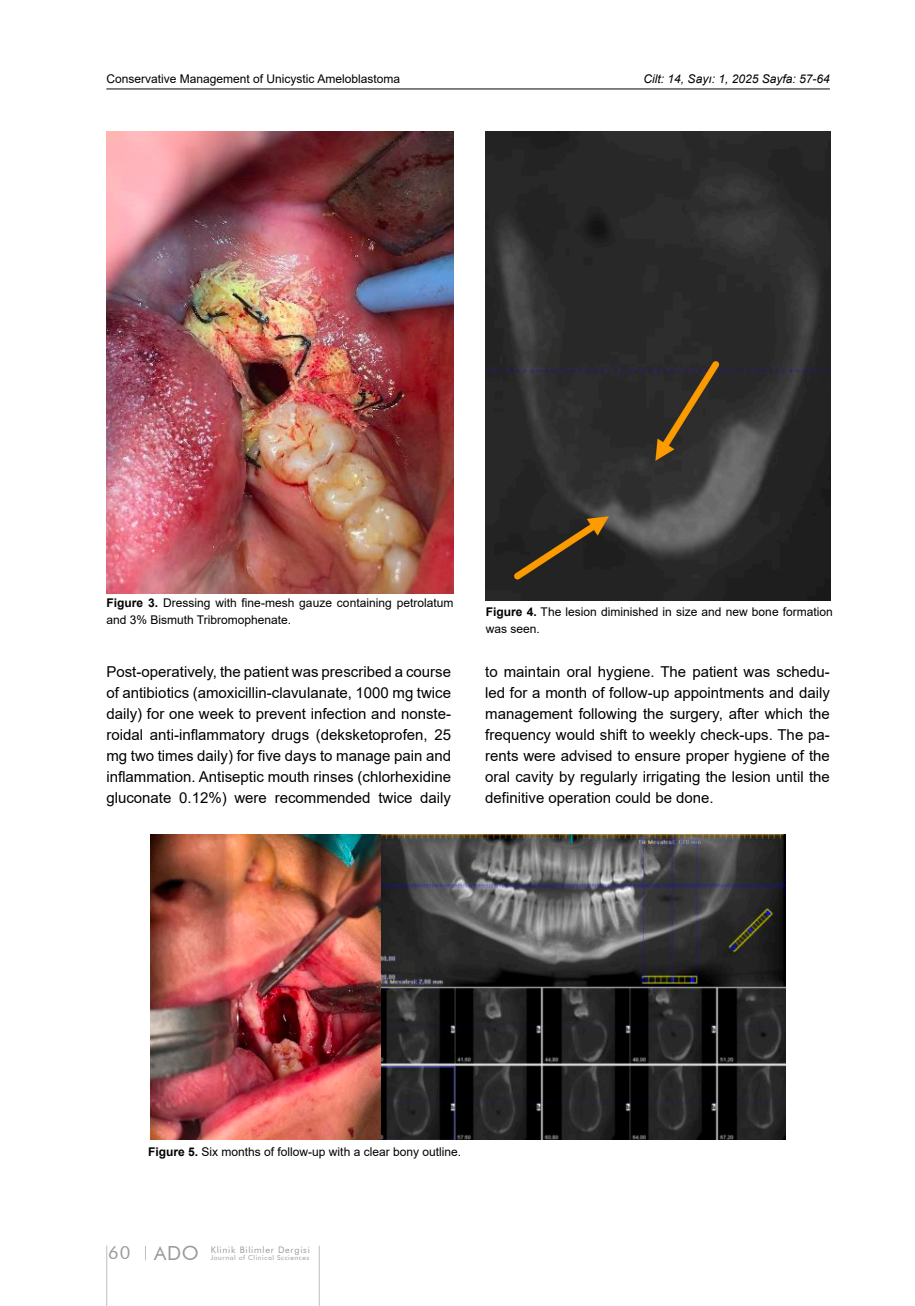
<style>
.page{position:relative;width:915px;height:1306px;background:#fff}
.page>*{position:absolute;margin:0;border:0;box-sizing:border-box;transform-origin:0 0}
.t1{font:18px "Futura BT";color:#999}
.Metin{font:15px/21px "Arial";color:#000;text-align:justify}
.Şekil_ve_Tablo_alt_y{font:12px/16.5px "Arial";color:#000}
.t2{font:italic 12px "Arial";color:#000}
.t3{font:9px "Futura BT";letter-spacing:.08em;color:#999}
.t4{font:6.75px "Futura BT";letter-spacing:.08em;color:#999}
.s1{font-weight:700}
.s2{font-size:19.5px}
</style>
<div class="page">
<hr style="left:106px;top:89px;width:723px;height:1px;background:#040503">
<hr style="left:106px;top:1245px;width:1px;height:60px;background:#bcbdc1">
<hr style="left:319px;top:1245px;width:1px;height:60px;background:#bcbdc1">
<svg style="left:145px;top:1245px;width:1px;height:15px"></svg>
<img style="left:106px;top:132px;width:347px;height:461px">
<img style="left:485px;top:132px;width:345px;height:468px">
<img style="left:151px;top:834px;width:634px;height:305px">
<p class="Şekil_ve_Tablo_alt_y" style="left:106px;top:71px;width:295px">Conservative Management of Unicystic Ameloblastoma</p>
<p class="t2" style="left:643px;top:71px;width:188px">Cilt: 14, Sayı: 1, 2025 Sayfa: 57-64</p>
<p class="Şekil_ve_Tablo_alt_y" style="left:106px;top:595px;width:348px"><span class="s1">Figure 3.</span> Dressing with fine-mesh gauze containing petrolatum and 3% Bismuth Tribromophenate.</p>
<p class="Şekil_ve_Tablo_alt_y" style="left:485px;top:603px;width:348px"><span class="s1">Figure 4.</span> The lesion diminished in size and new bone formation was seen.</p>
<p class="Metin" style="left:106px;top:661px;width:346px">Post-operatively, the patient was prescribed a course of antibiotics (amoxicillin-clavulanate, 1000 mg twice daily) for one week to prevent infection and nonste&shy;roidal anti-inflammatory drugs (deksketoprofen, 25 mg two times daily) for five days to manage pain and inflammation. Antiseptic mouth rinses (chlorhexidine gluconate 0.12%) were recommended twice daily</p>
<p class="Metin" style="left:485px;top:661px;width:346px">to maintain oral hygiene. The patient was schedu&shy;led for a month of follow-up appointments and daily management following the surgery, after which the frequency would shift to weekly check-ups. The pa&shy;rents were advised to ensure proper hygiene of the oral cavity by regularly irrigating the lesion until the definitive operation could be done.</p>
<p class="Şekil_ve_Tablo_alt_y" style="left:148px;top:1143px;width:314px"><span class="s1">Figure 5.</span> Six months of follow-up with a clear bony outline.</p>
<p class="t3" style="left:154px;top:1243px;width:157px"><span class="s2">ADO</span> Klinik Bilimler Dergisi</p>
<p class="t1" style="left:108px;top:1242px;width:24px">60</p>
<p class="t4" style="left:210px;top:1253px;width:100px">Journal of Clinical Scciences</p>
</div>
